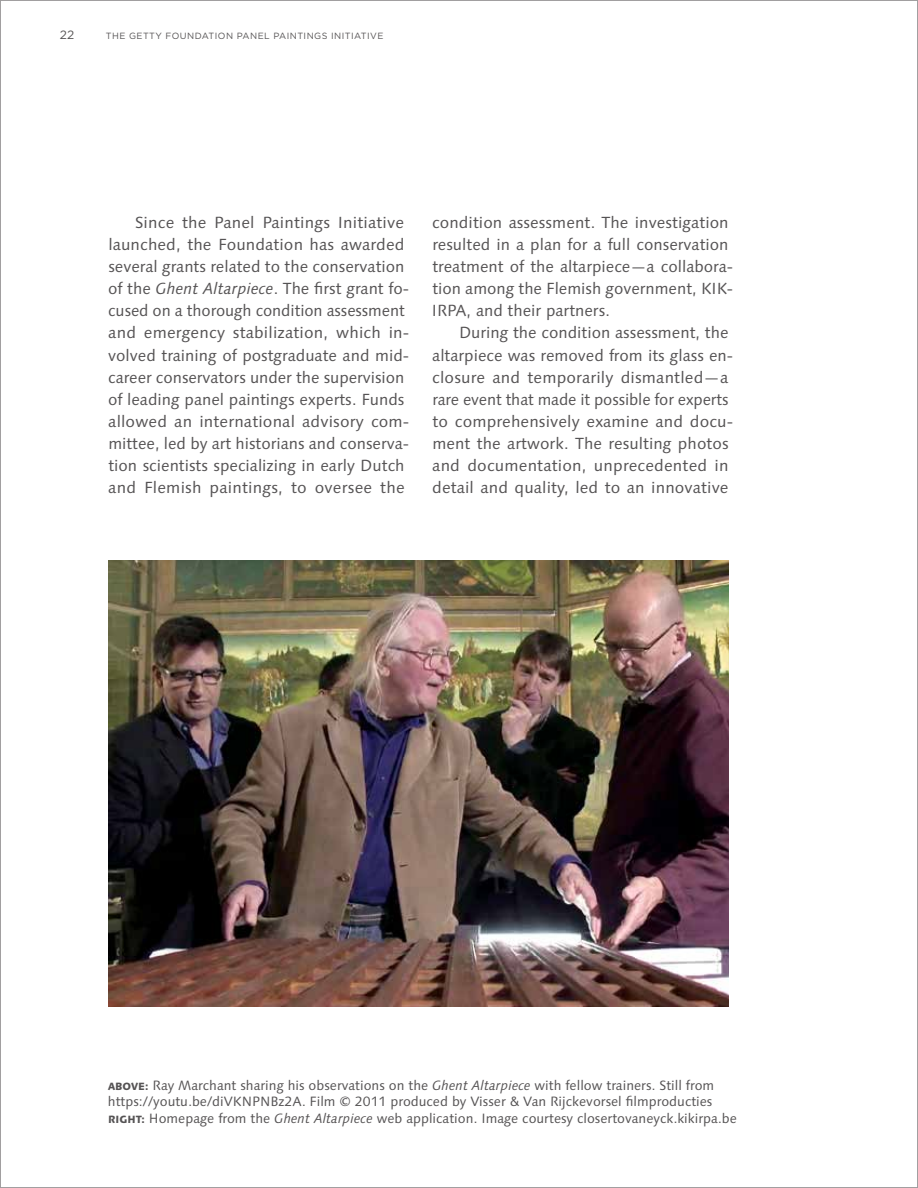
<style>
.page{position:relative;width:918px;height:1188px;background:#fff}
.page>*{position:absolute;margin:0;border:0;box-sizing:border-box;transform-origin:0 0}
.t1{font:16.2px/22px "Linotype Syntax";color:#555354}
.t2{font:13.5px/16.5px "Linotype Syntax";color:#555354}
.t3{font:12px "Gotham";color:#555354}
.t4{font:9px "Gotham";letter-spacing:.05em;color:#555354}
.s1{font-style:italic}
.s2{font-weight:800;font-size:10.5px}
</style>
<div class="page">
<img style="left:108px;top:560px;width:621px;height:447px">
<p class="t3" style="left:60px;top:27px;width:16px">22</p>
<p class="t4" style="left:106px;top:30px;width:279px">THE GETTY FOUNDATION PANEL PAINTINGS INITIATIVE</p>
<p class="t1" style="left:108px;top:211px;width:303px;text-indent:27px">Since the Panel Paintings Initiative launched, the Foundation has awarded several grants related to the conservation of the <span class="s1">Ghent Altarpiece</span>. The first grant fo&shy;cused on a thorough condition assessment and emergency stabilization, which in&shy;volved training of postgraduate and mid&shy;career conservators under the supervision of leading panel paintings experts. Funds allowed an international advisory com&shy;mittee, led by art historians and conserva&shy;tion scientists specializing in early Dutch and Flemish paintings, to oversee the</p>
<p class="t1" style="left:432px;top:211px;width:303px">condition assessment. The investigation resulted in a plan for a full conservation treatment of the altarpiece—a collabora&shy;tion among the Flemish government, KIK-IRPA, and their partners.</p>
<p class="t1" style="left:432px;top:322px;width:303px;text-indent:27px">During the condition assessment, the altarpiece was removed from its glass en&shy;closure and temporarily dismantled—a rare event that made it possible for experts to comprehensively examine and docu&shy;ment the artwork. The resulting photos and documentation, unprecedented in detail and quality, led to an innovative</p>
<p class="t2" style="left:108px;top:1077px;width:630px"><span class="s2">ABOVE:</span> Ray Marchant sharing his observations on the <span class="s1">Ghent Altarpiece</span> with fellow trainers. Still from https://youtu.be/diVKNPNBz2A. Film © 2011 produced by Visser &amp; Van Rijckevorsel filmproducties<br><span class="s2">RIGHT:</span> Homepage from the <span class="s1">Ghent Altarpiece</span> web application. Image courtesy closertovaneyck.kikirpa.be</p>
</div>
